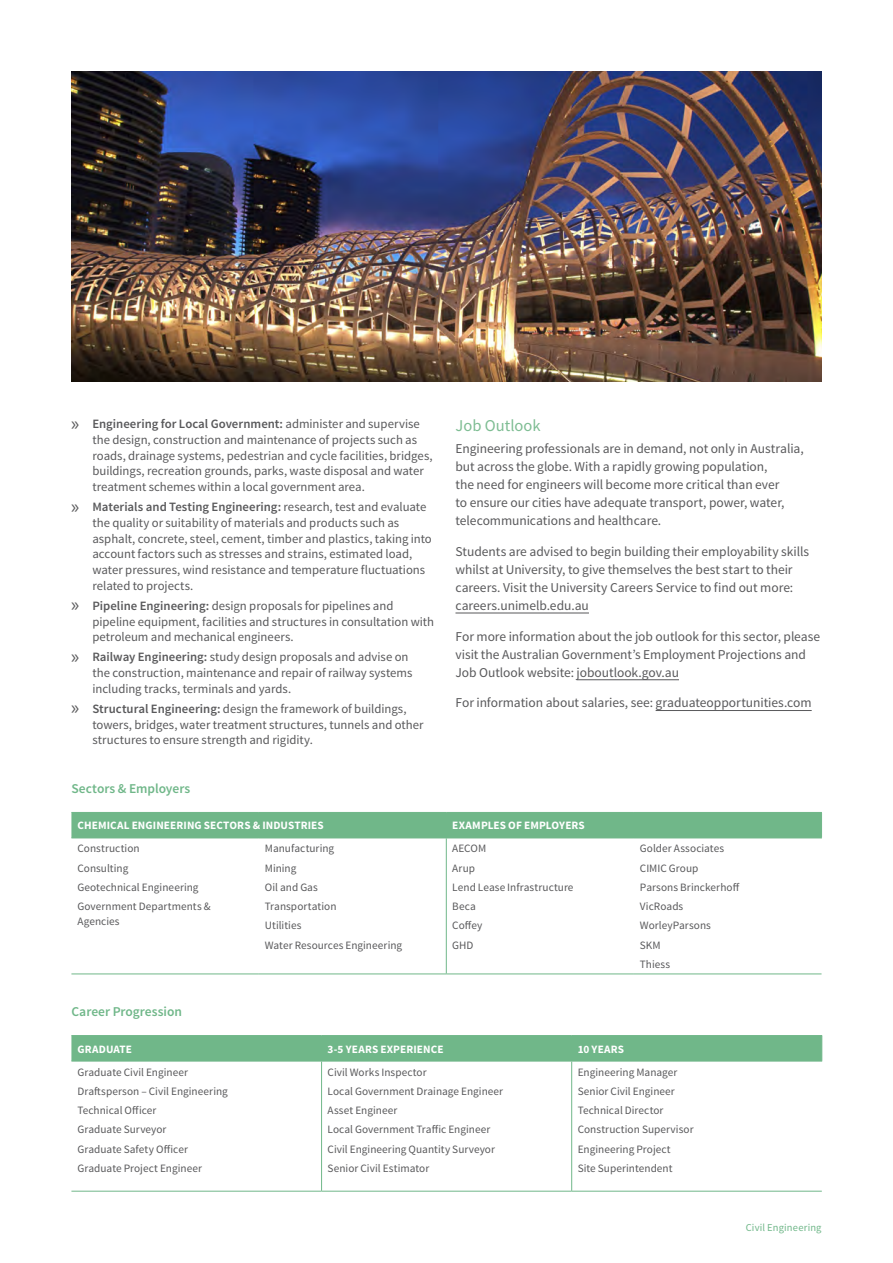
<style>
.page{position:relative;width:893px;height:1263px;background:#fff}
.page>*{position:absolute;margin:0;border:0;box-sizing:border-box;transform-origin:0 0}
.t1{font:16.5px "Source Sans Pro";color:#7ebd93}
.t2{font:13.5px/18px "Source Sans Pro";letter-spacing:-.005em;color:#59595b}
.t3{font:600 13.5px "Source Sans Pro";color:#70b789}
.t4{font:12.75px/15.8px "Source Sans Pro";color:#59595b}
.t5{font:11.25px/19.2px "Source Sans Pro";letter-spacing:.005em;color:#59595b}
.t6{font:700 11.25px "Source Sans Pro";letter-spacing:.01em;color:#fff}
.t7{font:10.5px "Source Sans Pro";letter-spacing:.015em;color:#70b789}
.s1{font-family:"Myriad Pro";font-size:19.5px}
.s2{font-weight:600}
</style>
<div class="page">
<img style="left:71px;top:71px;width:750px;height:310px">
<hr style="left:455px;top:613px;width:134px;height:1px;background:#59595b">
<hr style="left:576px;top:679px;width:103px;height:1px;background:#59595b">
<hr style="left:656px;top:710px;width:156px;height:1px;background:#59595b">
<div style="left:71px;top:812px;width:751px;height:25px;background:#70b789"></div>
<hr style="left:71px;top:837px;width:188px;height:1px;background:#70b789">
<hr style="left:259px;top:837px;width:187px;height:1px;background:#70b789">
<hr style="left:446px;top:837px;width:188px;height:1px;background:#70b789">
<hr style="left:446px;top:838px;width:1px;height:135px;background:#70b789">
<hr style="left:634px;top:837px;width:188px;height:1px;background:#70b789">
<hr style="left:71px;top:973px;width:188px;height:1px;background:#70b789">
<hr style="left:259px;top:973px;width:187px;height:1px;background:#70b789">
<hr style="left:446px;top:973px;width:188px;height:1px;background:#70b789">
<hr style="left:634px;top:973px;width:187px;height:1px;background:#70b789">
<hr style="left:571px;top:1061px;width:1px;height:130px;background:#70b789">
<div style="left:71px;top:1035px;width:751px;height:26px;background:#70b789"></div>
<hr style="left:71px;top:1061px;width:251px;height:1px;background:#70b789">
<hr style="left:322px;top:1061px;width:250px;height:1px;background:#70b789">
<hr style="left:321px;top:1061px;width:1px;height:130px;background:#70b789">
<hr style="left:572px;top:1061px;width:250px;height:1px;background:#70b789">
<hr style="left:71px;top:1191px;width:251px;height:1px;background:#70b789">
<hr style="left:322px;top:1191px;width:250px;height:1px;background:#70b789">
<hr style="left:572px;top:1191px;width:250px;height:1px;background:#70b789">
<p class="t4" style="left:92px;top:416px;width:342px;text-indent:-21px"><span class="s1">»</span> <span class="s2">Engineering for Local Government:</span> administer and supervise the design, construction and maintenance of projects such as roads, drainage systems, pedestrian and cycle facilities, bridges, buildings, recreation grounds, parks, waste disposal and water treatment schemes within a local government area.</p>
<p class="t4" style="left:92px;top:499px;width:341px;text-indent:-21px"><span class="s1">»</span> <span class="s2">Materials and Testing Engineering:</span> research, test and evaluate the quality or suitability of materials and products such as asphalt, concrete, steel, cement, timber and plastics, taking into account factors such as stresses and strains, estimated load, water pressures, wind resistance and temperature fluctuations related to projects.</p>
<p class="t4" style="left:92px;top:598px;width:343px;text-indent:-21px"><span class="s1">»</span> <span class="s2">Pipeline Engineering:</span> design proposals for pipelines and pipeline equipment, facilities and structures in consultation with petroleum and mechanical engineers.</p>
<p class="t4" style="left:92px;top:649px;width:322px;text-indent:-21px"><span class="s1">»</span> <span class="s2">Railway Engineering:</span> study design proposals and advise on the construction, maintenance and repair of railway systems including tracks, terminals and yards.</p>
<p class="t4" style="left:92px;top:701px;width:333px;text-indent:-21px"><span class="s1">»</span> <span class="s2">Structural Engineering:</span> design the framework of buildings, towers, bridges, water treatment structures, tunnels and other structures to ensure strength and rigidity.</p>
<p class="t1" style="left:455px;top:415px;width:87px">Job Outlook</p>
<p class="t2" style="left:455px;top:440px;width:350px">Engineering professionals are in demand, not only in Australia, but across the globe. With a rapidly growing population,<br>the need for engineers will become more critical than ever<br>to ensure our cities have adequate transport, power, water, telecommunications and healthcare.</p>
<p class="t2" style="left:455px;top:543px;width:355px">Students are advised to begin building their employability skills whilst at University, to give themselves the best start to their careers. Visit the University Careers Service to find out more: careers.unimelb.edu.au</p>
<p class="t2" style="left:455px;top:627px;width:366px">For more information about the job outlook for this sector, please visit the Australian Government’s Employment Projections and<br>Job Outlook website: joboutlook.gov.au</p>
<p class="t2" style="left:455px;top:694px;width:358px">For information about salaries, see: graduateopportunities.com</p>
<p class="t3" style="left:71px;top:780px;width:120px">Sectors &amp; Employers</p>
<p class="t6" style="left:77px;top:818px;width:248px">CHEMICAL ENGINEERING SECTORS &amp; INDUSTRIES</p>
<p class="t6" style="left:452px;top:818px;width:134px">EXAMPLES OF EMPLOYERS</p>
<p class="t5" style="left:77px;top:839px;width:135px">Construction<br>Consulting<br>Geotechnical Engineering<br>Government Departments &amp;</p>
<p class="t5" style="left:77px;top:912px;width:44px">Agencies</p>
<p class="t5" style="left:265px;top:839px;width:139px">Manufacturing<br>Mining<br>Oil and Gas<br>Transportation<br>Utilities<br>Water Resources Engineering</p>
<p class="t5" style="left:452px;top:839px;width:123px">AECOM<br>Arup<br>Lend Lease Infrastructure<br>Beca<br>Coffey<br>GHD</p>
<p class="t5" style="left:640px;top:839px;width:101px">Golder Associates<br>CIMIC Group<br>Parsons Brinckerhoff<br>VicRoads<br>WorleyParsons<br>SKM<br>Thiess</p>
<p class="t3" style="left:71px;top:1003px;width:112px">Career Progression</p>
<p class="t6" style="left:77px;top:1041px;width:56px">GRADUATE</p>
<p class="t6" style="left:328px;top:1041px;width:117px">3-5 YEARS EXPERIENCE</p>
<p class="t6" style="left:578px;top:1041px;width:48px">10 YEARS</p>
<p class="t5" style="left:77px;top:1062px;width:152px">Graduate Civil Engineer<br>Draftsperson – Civil Engineering<br>Technical Officer<br>Graduate Surveyor<br>Graduate Safety Officer<br>Graduate Project Engineer</p>
<p class="t5" style="left:328px;top:1062px;width:177px">Civil Works Inspector<br>Local Government Drainage Engineer<br>Asset Engineer<br>Local Government Traffic Engineer<br>Civil Engineering Quantity Surveyor<br>Senior Civil Estimator</p>
<p class="t5" style="left:578px;top:1062px;width:117px">Engineering Manager<br>Senior Civil Engineer<br>Technical Director<br>Construction Supervisor<br>Engineering Project<br>Site Superintendent</p>
<p class="t7" style="left:746px;top:1221px;width:77px">Civil Engineering</p>
</div>
